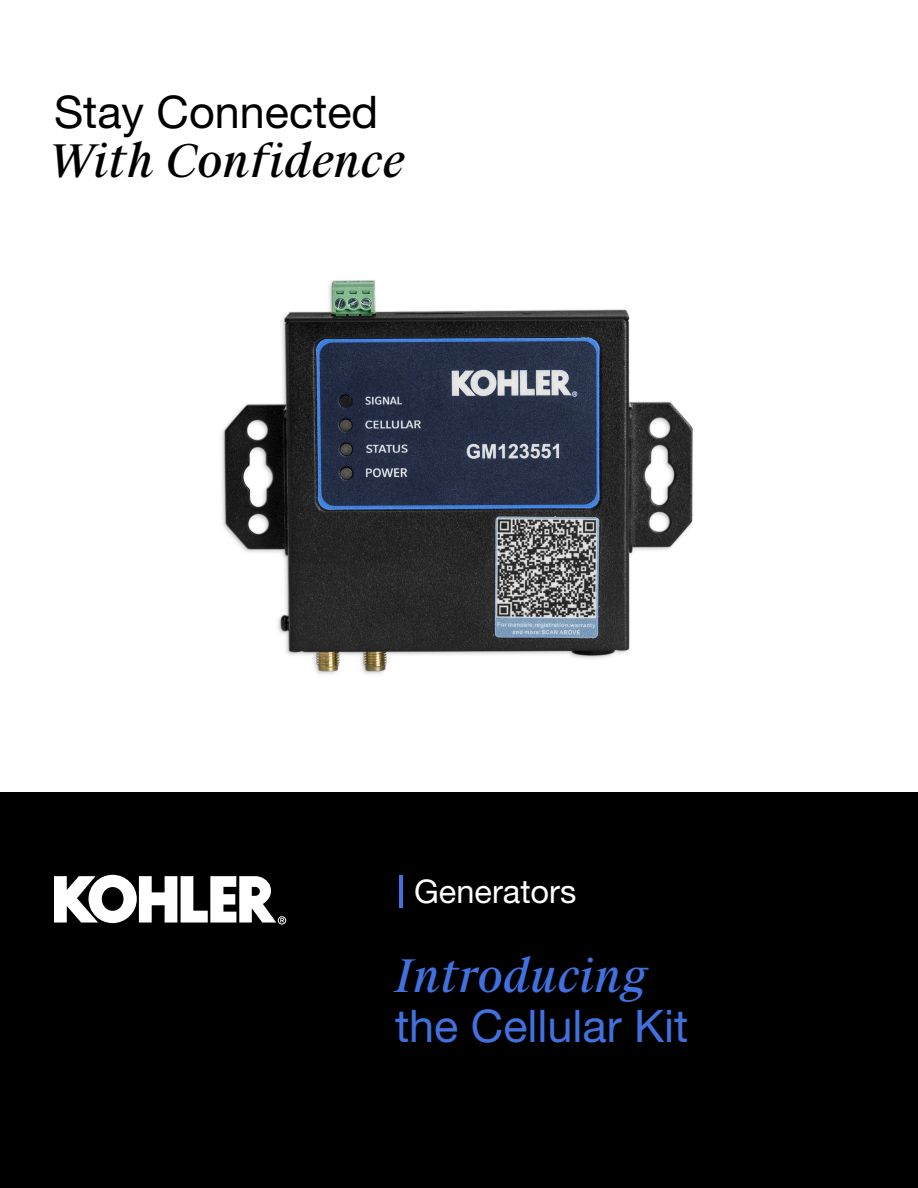
<style>
.page{position:relative;width:918px;height:1188px;background:#fff}
.page>*{position:absolute;margin:0;border:0;box-sizing:border-box;transform-origin:0 0}
.t1{font:45px "Helvetica Neue LT Pro";color:#4171df}
.t2{font:italic 45px "Suisse Works";color:#000}
.t3{font:45px "Helvetica Neue LT Pro";color:#000}
.t4{font:italic 45px "Suisse Works";color:#4171df}
.t5{font:32.55px "Helvetica Neue LT Pro";color:#fff}
</style>
<div class="page">
<img style="left:0;top:280px;width:918px;height:513px">
<div style="left:0;top:793px;width:918px;height:395px;background:#000"></div>
<svg style="left:54px;top:875px;width:232px;height:50px"></svg>
<hr style="left:400px;top:875px;width:3px;height:33px;background:#4171df">
<p class="t3" style="left:54px;top:84px;width:326px">Stay Connected</p>
<p class="t2" style="left:48px;top:133px;width:358px">With Confidence</p>
<p class="t5" style="left:414px;top:871px;width:164px">Generators</p>
<p class="t4" style="left:395px;top:948px;width:255px">Introducing</p>
<p class="t1" style="left:395px;top:998px;width:295px">the Cellular Kit</p>
</div>
